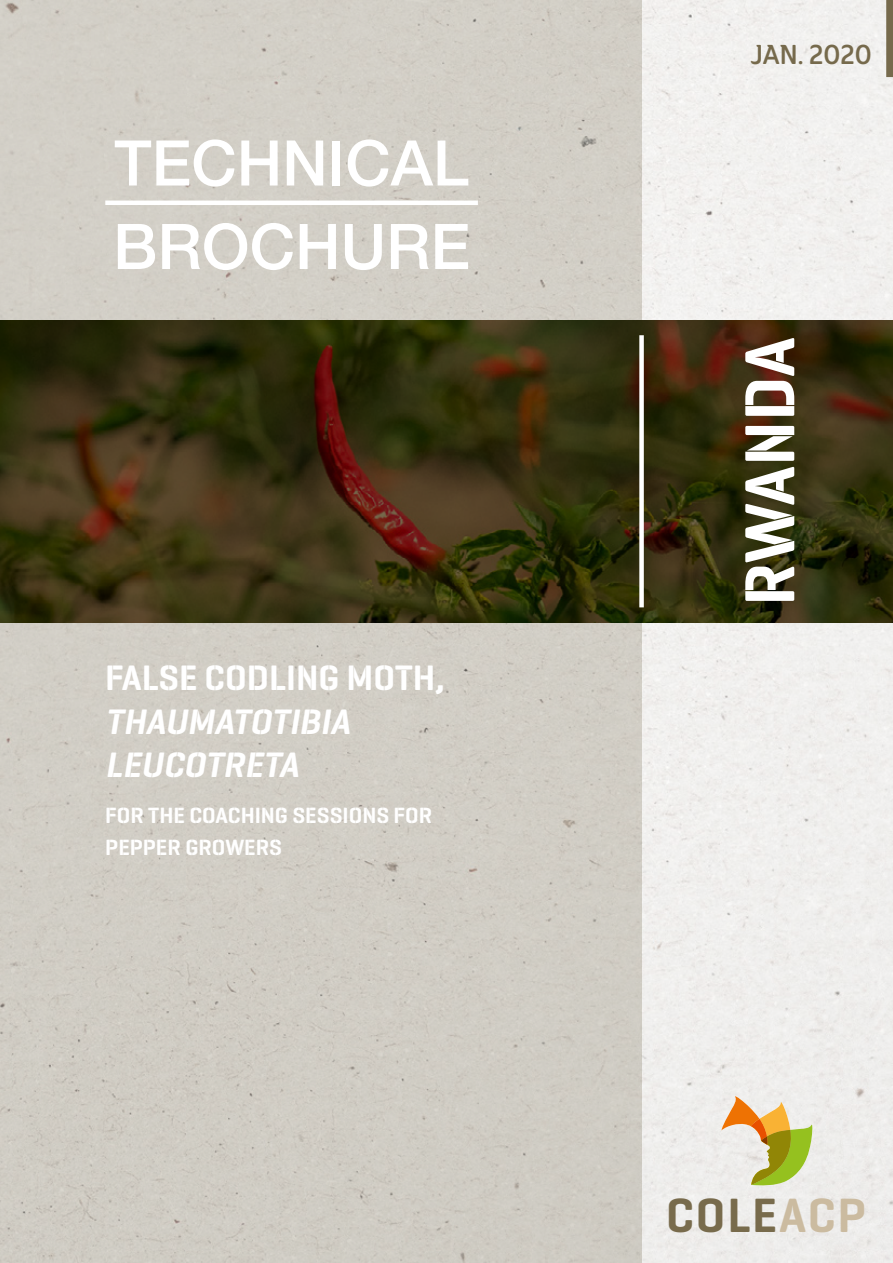
<style>
.page{position:relative;width:893px;height:1263px;background:#fff}
.page>*{position:absolute;margin:0;border:0;box-sizing:border-box;transform-origin:0 0}
.t1{font:600 72px "Geogrotesque Stencil A";letter-spacing:-.005em;color:#fff}
.t2{font:500 63px/83.6px "Helvetica Neue LT Std";color:#fff}
.t3{font:600 49.05px "Geogrotesque";letter-spacing:.04em;color:#786b4c}
.t4{font:italic 600 36px/43.2px "Geogrotesque Stencil A";color:#fff}
.t5{font:600 36px "Geogrotesque Stencil A";color:#fff}
.t6{font:27px "Ainslie Con Dem";color:#766a4c}
.t7{font:600 22.5px/31.5px "Geogrotesque Stencil A";color:#fff}
.s1{color:#cbbba0}
</style>
<div class="page">
<div style="left:0;top:0;width:642px;height:320px;background:#d2cfc6"></div>
<svg style="left:721px;top:1095px;width:92px;height:91px"></svg>
<div style="left:0;top:623px;width:642px;height:640px;background:#d0cdc4"></div>
<div style="left:886px;top:0;width:7px;height:77px;background:#766a4c"></div>
<hr style="left:105px;top:201px;width:373px;height:4px;background:#fff">
<svg style="left:1px;top:320px;width:892px;height:303px"></svg>
<div style="left:639px;top:335px;width:5px;height:272px;background:#fff"></div>
<h2 class="t2" style="left:113px;top:121px;width:359px">TECHNICAL<br>BROCHURE</h2>
<h3 class="t5" style="left:105px;top:656px;width:341px">FALSE CODLING MOTH,</h3>
<h3 class="t4" style="left:105px;top:699px;width:253px">THAUMATOTIBIA<br>LEUCOTRETA</h3>
<p class="t7" style="left:105px;top:800px;width:328px">FOR THE COACHING SESSIONS FOR<br>PEPPER GROWERS</p>
<p class="t6" style="left:751px;top:37px;width:122px">JAN. 2020</p>
<h1 class="t1" style="left:725px;top:606px;width:270px;rotate:-90deg">RWANDA</h1>
<h3 class="t3" style="left:666px;top:1185px;width:201px">COLE<span class="s1">ACP</span></h3>
</div>
